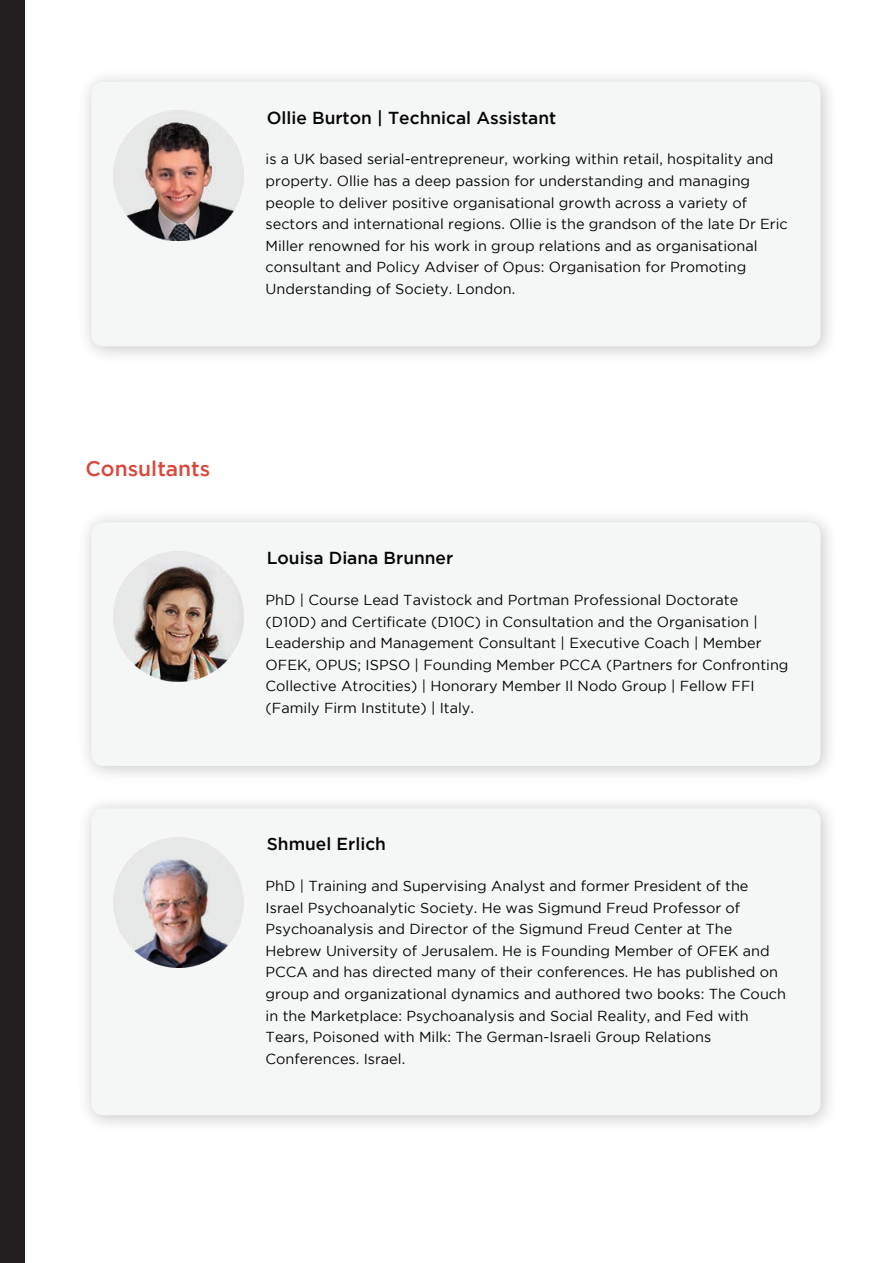
<style>
.page{position:relative;width:893px;height:1263px;background:#fff}
.page>*{position:absolute;margin:0;border:0;box-sizing:border-box;transform-origin:0 0}
.t1{font:500 21px "Gotham";color:#d7493e}
.t2{font:500 17.4px "Gotham";color:#050504}
.t3{font:14.4px/21.6px "Gotham";color:#050504}
</style>
<div class="page">
<div style="left:0;top:0;width:25px;height:1263px;background:#231f20"></div>
<div style="left:91px;top:82px;width:730px;height:264px;background:#f5f7f7;border-radius:12px"></div>
<img style="left:113px;top:110px;width:131px;height:131px">
<div style="left:91px;top:522px;width:730px;height:244px;background:#f5f7f7;border-radius:12px"></div>
<img style="left:113px;top:551px;width:131px;height:131px">
<div style="left:91px;top:808px;width:730px;height:307px;background:#f5f7f7;border-radius:12px"></div>
<img style="left:113px;top:837px;width:131px;height:131px">
<p class="t2" style="left:267px;top:108px;width:291px">Ollie Burton | Technical Assistant</p>
<p class="t3" style="left:266px;top:148px;width:524px">is a UK based serial-entrepreneur, working within retail, hospitality and property. Ollie has a deep passion for understanding and managing people to deliver positive organisational growth across a variety of sectors and international regions. Ollie is the grandson of the late Dr Eric Miller renowned for his work in group relations and as organisational consultant and Policy Adviser of Opus: Organisation for Promoting Understanding of Society. London.</p>
<h1 class="t1" style="left:85px;top:456px;width:126px">Consultants</h1>
<p class="t2" style="left:267px;top:548px;width:188px">Louisa Diana Brunner</p>
<p class="t3" style="left:266px;top:589px;width:524px">PhD | Course Lead Tavistock and Portman Professional Doctorate (D10D) and Certificate (D10C) in Consultation and the Organisation | Leadership and Management Consultant | Executive Coach | Member OFEK, OPUS; ISPSO | Founding Member PCCA (Partners for Confronting Collective Atrocities) | Honorary Member Il Nodo Group | Fellow FFI (Family Firm Institute) | Italy.</p>
<p class="t2" style="left:267px;top:834px;width:121px">Shmuel Erlich</p>
<p class="t3" style="left:266px;top:875px;width:522px">PhD | Training and Supervising Analyst and former President of the Israel Psychoanalytic Society. He was Sigmund Freud Professor of Psychoanalysis and Director of the Sigmund Freud Center at The Hebrew University of Jerusalem. He is Founding Member of OFEK and PCCA and has directed many of their conferences. He has published on group and organizational dynamics and authored two books: The Couch in the Marketplace: Psychoanalysis and Social Reality, and Fed with Tears, Poisoned with Milk: The German-Israeli Group Relations Conferences. Israel.</p>
</div>
